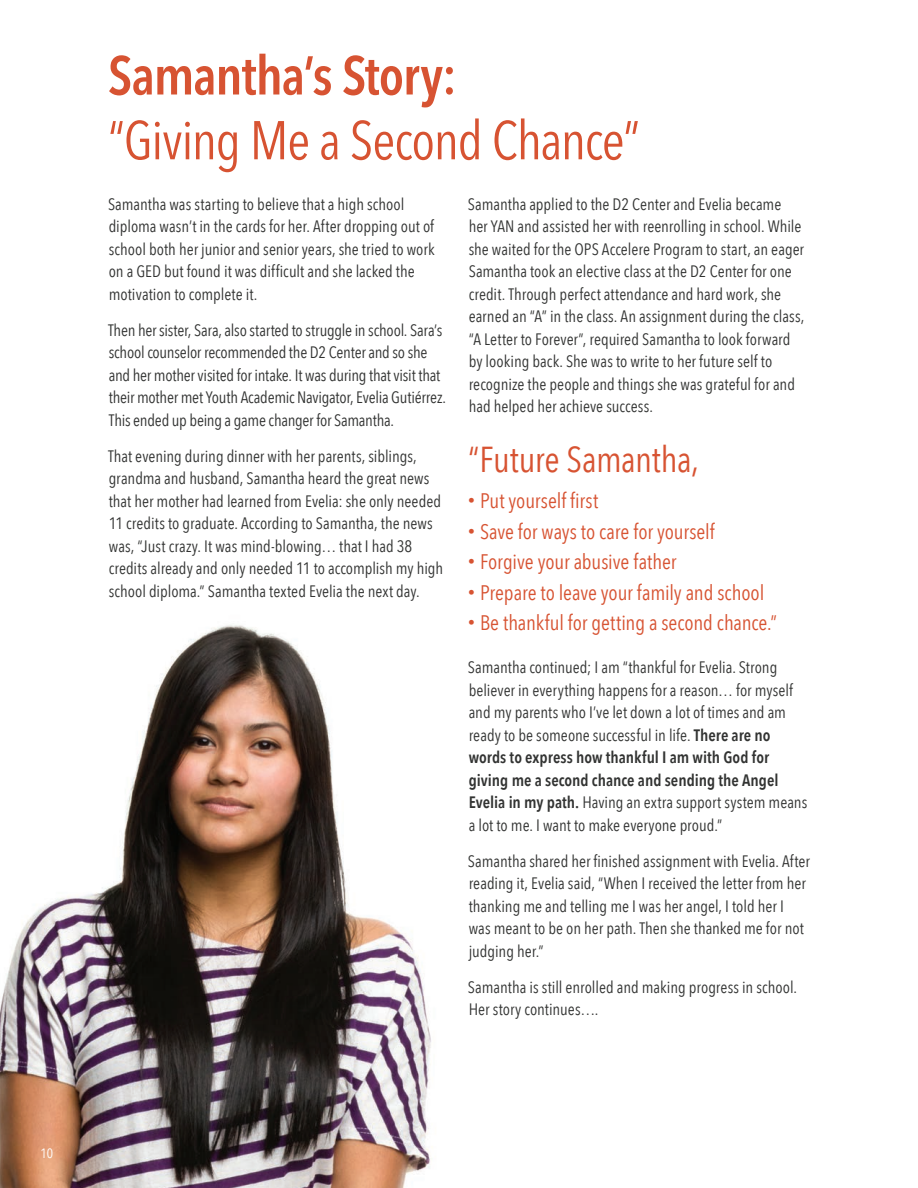
<style>
.page{position:relative;width:918px;height:1188px;background:#fff}
.page>*{position:absolute;margin:0;border:0;box-sizing:border-box;transform-origin:0 0}
.t1{font:54px "Avenir Next Condensed";letter-spacing:-.02em;color:#d75332}
.t2{font:600 54px "Avenir Next Condensed";letter-spacing:-.025em;color:#d75332}
.t3{font:36px "Avenir Next Condensed";letter-spacing:-.01em;color:#d75332}
.t4{font:21px "Avenir Next Condensed";letter-spacing:-.005em;color:#d75332}
.t5{font:16.5px/22.5px "Avenir Next Condensed";color:#323332}
.t6{font:13.5px "Avenir Next Condensed";color:#fff}
.s1{font-size:13.5px}
.s2{font-weight:600}
</style>
<div class="page">
<img style="left:0;top:625px;width:432px;height:563px">
<p class="t6" style="left:40px;top:1142px;width:14px">10</p>
<h1 class="t2" style="left:108px;top:29px;width:350px">Samantha’s Story:</h1>
<h1 class="t1" style="left:108px;top:94px;width:534px">“Giving Me a Second Chance”</h1>
<p class="t5" style="left:108px;top:192px;width:328px">Samantha was starting to believe that a high school diploma wasn’t in the cards for her. After dropping out of school both her junior and senior years, she tried to work on a GED but found it was difficult and she lacked the motivation to complete it.</p>
<p class="t5" style="left:108px;top:318px;width:339px">Then her sister, Sara, also started to struggle in school. Sara’s school counselor recommended the D2 Center and so she and her mother visited for intake. It was during that visit that their mother met Youth Academic Navigator, Evelia Gutiérrez.<br>This ended up being a game changer for Samantha.</p>
<p class="t5" style="left:108px;top:444px;width:337px">That evening during dinner with her parents, siblings, grandma and husband, Samantha heard the great news that her mother had learned from Evelia: she only needed 11 credits to graduate. According to Samantha, the news was, “Just crazy. It was mind-blowing… that I had 38 credits already and only needed 11 to accomplish my high school diploma.” Samantha texted Evelia the next day.</p>
<p class="t5" style="left:468px;top:192px;width:338px">Samantha applied to the D2 Center and Evelia became her YAN and assisted her with reenrolling in school. While she waited for the OPS Accelere Program to start, an eager Samantha took an elective class at the D2 Center for one credit. Through perfect attendance and hard work, she earned an “A” in the class. An assignment during the class, “A Letter to Forever”, required Samantha to look forward by looking back. She was to write to her future self to recognize the people and things she was grateful for and had helped her achieve success.</p>
<h2 class="t3" style="left:468px;top:429px;width:233px">“Future Samantha,</h2>
<p class="t4" style="left:468px;top:483px;width:132px"><span class="s1">•</span> Put yourself first</p>
<p class="t4" style="left:468px;top:513px;width:248px"><span class="s1">•</span> Save for ways to care for yourself</p>
<p class="t4" style="left:468px;top:544px;width:210px"><span class="s1">•</span> Forgive your abusive father</p>
<p class="t4" style="left:468px;top:575px;width:298px"><span class="s1">•</span> Prepare to leave your family and school</p>
<p class="t4" style="left:468px;top:605px;width:311px"><span class="s1">•</span> Be thankful for getting a second chance.”</p>
<p class="t5" style="left:468px;top:655px;width:341px">Samantha continued; I am “thankful for Evelia. Strong believer in everything happens for a reason… for myself and my parents who I’ve let down a lot of times and am ready to be someone successful in life. <span class="s2">There are no words to express how thankful I am with God for giving me a second chance and sending the Angel Evelia in my path.</span> Having an extra support system means a lot to me. I want to make everyone proud.”</p>
<p class="t5" style="left:468px;top:849px;width:344px">Samantha shared her finished assignment with Evelia. After reading it, Evelia said, “When I received the letter from her thanking me and telling me I was her angel, I told her I<br>was meant to be on her path. Then she thanked me for not judging her.”</p>
<p class="t5" style="left:468px;top:975px;width:331px">Samantha is still enrolled and making progress in school.<br>Her story continues….</p>
</div>
